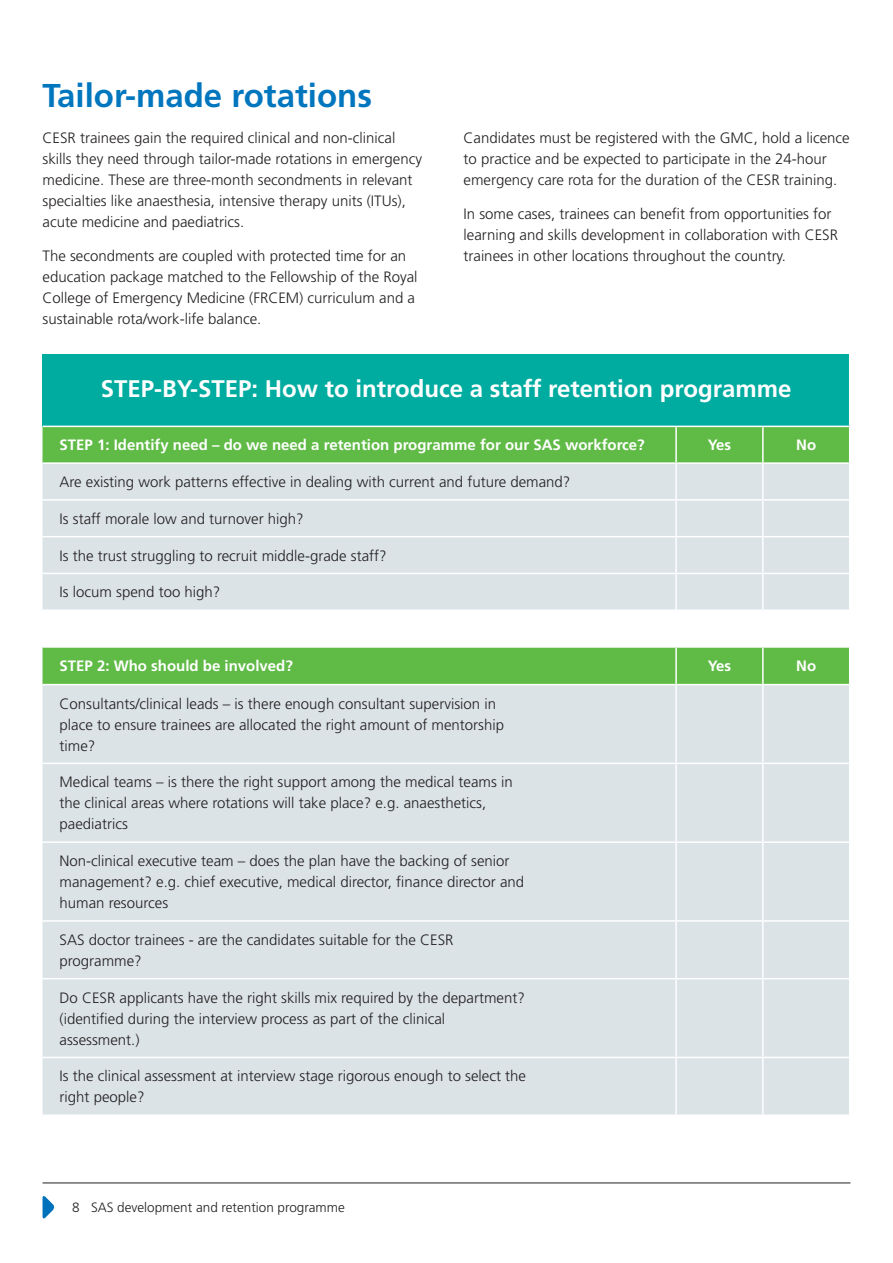
<style>
.page{position:relative;width:893px;height:1263px;background:#fff}
.page>*{position:absolute;margin:0;border:0;box-sizing:border-box;transform-origin:0 0}
.t1{font:700 33px "Frutiger";color:#0076be}
.t2{font:700 24px "Frutiger";color:#fff}
.t3{font:300 15px/21px "Frutiger";color:#231f20}
.t4{font:700 15px "Frutiger";color:#fff}
.t5{font:300 13.5px "Frutiger";color:#231f20}
</style>
<div class="page">
<svg style="left:43px;top:1196px;width:12px;height:23px"></svg>
<hr style="left:43px;top:1182px;width:807px;height:1px;background:#231f20">
<div style="left:43px;top:354px;width:807px;height:72px;background:#00aca0"></div>
<div style="left:43px;top:427px;width:806px;height:35px;background:#60bb46"></div>
<div style="left:43px;top:464px;width:806px;height:145px;background:#dbe3e7"></div>
<div style="left:43px;top:685px;width:806px;height:429px;background:#dbe3e7"></div>
<div style="left:43px;top:648px;width:806px;height:36px;background:#60bb46"></div>
<hr style="left:43px;top:499px;width:633px;height:2px;background:#fff">
<hr style="left:676px;top:499px;width:87px;height:2px;background:#fff">
<hr style="left:763px;top:499px;width:87px;height:2px;background:#fff">
<hr style="left:43px;top:536px;width:633px;height:1px;background:#fff">
<hr style="left:676px;top:536px;width:87px;height:1px;background:#fff">
<hr style="left:763px;top:536px;width:87px;height:1px;background:#fff">
<hr style="left:43px;top:763px;width:633px;height:1px;background:#fff">
<hr style="left:676px;top:763px;width:87px;height:1px;background:#fff">
<hr style="left:763px;top:763px;width:87px;height:1px;background:#fff">
<hr style="left:43px;top:841px;width:633px;height:2px;background:#fff">
<hr style="left:676px;top:841px;width:87px;height:2px;background:#fff">
<hr style="left:763px;top:841px;width:87px;height:2px;background:#fff">
<hr style="left:43px;top:573px;width:633px;height:1px;background:#fff">
<hr style="left:676px;top:573px;width:87px;height:1px;background:#fff">
<hr style="left:763px;top:573px;width:87px;height:1px;background:#fff">
<hr style="left:43px;top:920px;width:633px;height:2px;background:#fff">
<hr style="left:676px;top:920px;width:87px;height:2px;background:#fff">
<hr style="left:763px;top:920px;width:87px;height:2px;background:#fff">
<hr style="left:43px;top:978px;width:633px;height:1px;background:#fff">
<hr style="left:676px;top:978px;width:87px;height:1px;background:#fff">
<hr style="left:763px;top:978px;width:87px;height:1px;background:#fff">
<hr style="left:43px;top:1057px;width:633px;height:1px;background:#fff">
<hr style="left:676px;top:1057px;width:87px;height:1px;background:#fff">
<hr style="left:763px;top:1057px;width:87px;height:1px;background:#fff">
<hr style="left:675px;top:427px;width:2px;height:35px;background:#fff">
<hr style="left:675px;top:464px;width:2px;height:35px;background:#fff">
<hr style="left:675px;top:501px;width:2px;height:35px;background:#fff">
<hr style="left:675px;top:537px;width:2px;height:36px;background:#fff">
<hr style="left:675px;top:574px;width:2px;height:35px;background:#fff">
<hr style="left:675px;top:648px;width:2px;height:36px;background:#fff">
<hr style="left:675px;top:685px;width:2px;height:78px;background:#fff">
<hr style="left:675px;top:764px;width:2px;height:77px;background:#fff">
<hr style="left:675px;top:843px;width:2px;height:77px;background:#fff">
<hr style="left:675px;top:922px;width:2px;height:56px;background:#fff">
<hr style="left:675px;top:979px;width:2px;height:78px;background:#fff">
<hr style="left:675px;top:1058px;width:2px;height:56px;background:#fff">
<hr style="left:762px;top:427px;width:2px;height:35px;background:#fff">
<hr style="left:762px;top:464px;width:2px;height:35px;background:#fff">
<hr style="left:762px;top:501px;width:2px;height:35px;background:#fff">
<hr style="left:762px;top:537px;width:2px;height:36px;background:#fff">
<hr style="left:762px;top:574px;width:2px;height:35px;background:#fff">
<hr style="left:762px;top:648px;width:2px;height:36px;background:#fff">
<hr style="left:762px;top:685px;width:2px;height:78px;background:#fff">
<hr style="left:762px;top:764px;width:2px;height:77px;background:#fff">
<hr style="left:762px;top:843px;width:2px;height:77px;background:#fff">
<hr style="left:762px;top:922px;width:2px;height:56px;background:#fff">
<hr style="left:762px;top:979px;width:2px;height:78px;background:#fff">
<hr style="left:762px;top:1058px;width:2px;height:56px;background:#fff">
<hr style="left:849px;top:354px;width:1px;height:72px;background:#fff">
<p class="t1" style="left:43px;top:76px;width:331px">Tailor-made rotations</p>
<p class="t3" style="left:43px;top:128px;width:381px">CESR trainees gain the required clinical and non-clinical skills they need through tailor-made rotations in emergency medicine. These are three-month secondments in relevant specialties like anaesthesia, intensive therapy units (ITUs), acute medicine and paediatrics.</p>
<p class="t3" style="left:43px;top:245px;width:377px">The secondments are coupled with protected time for an education package matched to the Fellowship of the Royal College of Emergency Medicine (FRCEM) curriculum and a sustainable rota/work-life balance.</p>
<p class="t3" style="left:463px;top:128px;width:388px">Candidates must be registered with the GMC, hold a licence to practice and be expected to participate in the 24-hour emergency care rota for the duration of the CESR training.</p>
<p class="t3" style="left:463px;top:203px;width:376px">In some cases, trainees can benefit from opportunities for learning and skills development in collaboration with CESR trainees in other locations throughout the country.</p>
<p class="t2" style="left:101px;top:374px;width:692px">STEP-BY-STEP: How to introduce a staff retention programme</p>
<p class="t4" style="left:60px;top:436px;width:587px">STEP 1: Identify need – do we need a retention programme for our SAS workforce?</p>
<p class="t4" style="left:708px;top:436px;width:25px">Yes</p>
<p class="t4" style="left:796px;top:436px;width:21px">No</p>
<p class="t3" style="left:60px;top:472px;width:512px">Are existing work patterns effective in dealing with current and future demand?</p>
<p class="t3" style="left:60px;top:508px;width:246px">Is staff morale low and turnover high?</p>
<p class="t3" style="left:60px;top:545px;width:328px">Is the trust struggling to recruit middle-grade staff?</p>
<p class="t3" style="left:60px;top:582px;width:162px">Is locum spend too high?</p>
<p class="t4" style="left:60px;top:657px;width:235px">STEP 2: Who should be involved?</p>
<p class="t4" style="left:708px;top:657px;width:25px">Yes</p>
<p class="t4" style="left:796px;top:657px;width:21px">No</p>
<p class="t3" style="left:60px;top:693px;width:438px">Consultants/clinical leads – is there enough consultant supervision in</p>
<p class="t3" style="left:60px;top:714px;width:446px">place to ensure trainees are allocated the right amount of mentorship</p>
<p class="t3" style="left:60px;top:735px;width:37px">time?</p>
<p class="t3" style="left:60px;top:772px;width:455px">Medical teams – is there the right support among the medical teams in</p>
<p class="t3" style="left:60px;top:793px;width:428px">the clinical areas where rotations will take place? e.g. anaesthetics,</p>
<p class="t3" style="left:60px;top:814px;width:70px">paediatrics</p>
<p class="t3" style="left:60px;top:851px;width:452px">Non-clinical executive team – does the plan have the backing of senior</p>
<p class="t3" style="left:60px;top:872px;width:466px">management? e.g. chief executive, medical director, finance director and</p>
<p class="t3" style="left:60px;top:893px;width:110px">human resources</p>
<p class="t3" style="left:60px;top:929px;width:395px">SAS doctor trainees - are the candidates suitable for the CESR</p>
<p class="t3" style="left:60px;top:950px;width:84px">programme?</p>
<p class="t3" style="left:60px;top:987px;width:467px">Do CESR applicants have the right skills mix required by the department?</p>
<p class="t3" style="left:60px;top:1008px;width:387px">(identified during the interview process as part of the clinical</p>
<p class="t3" style="left:60px;top:1029px;width:82px">assessment.)</p>
<p class="t3" style="left:60px;top:1066px;width:468px">Is the clinical assessment at interview stage rigorous enough to select the</p>
<p class="t3" style="left:60px;top:1087px;width:87px">right people?</p>
<p class="t5" style="left:72px;top:1199px;width:274px">8 SAS development and retention programme</p>
</div>
